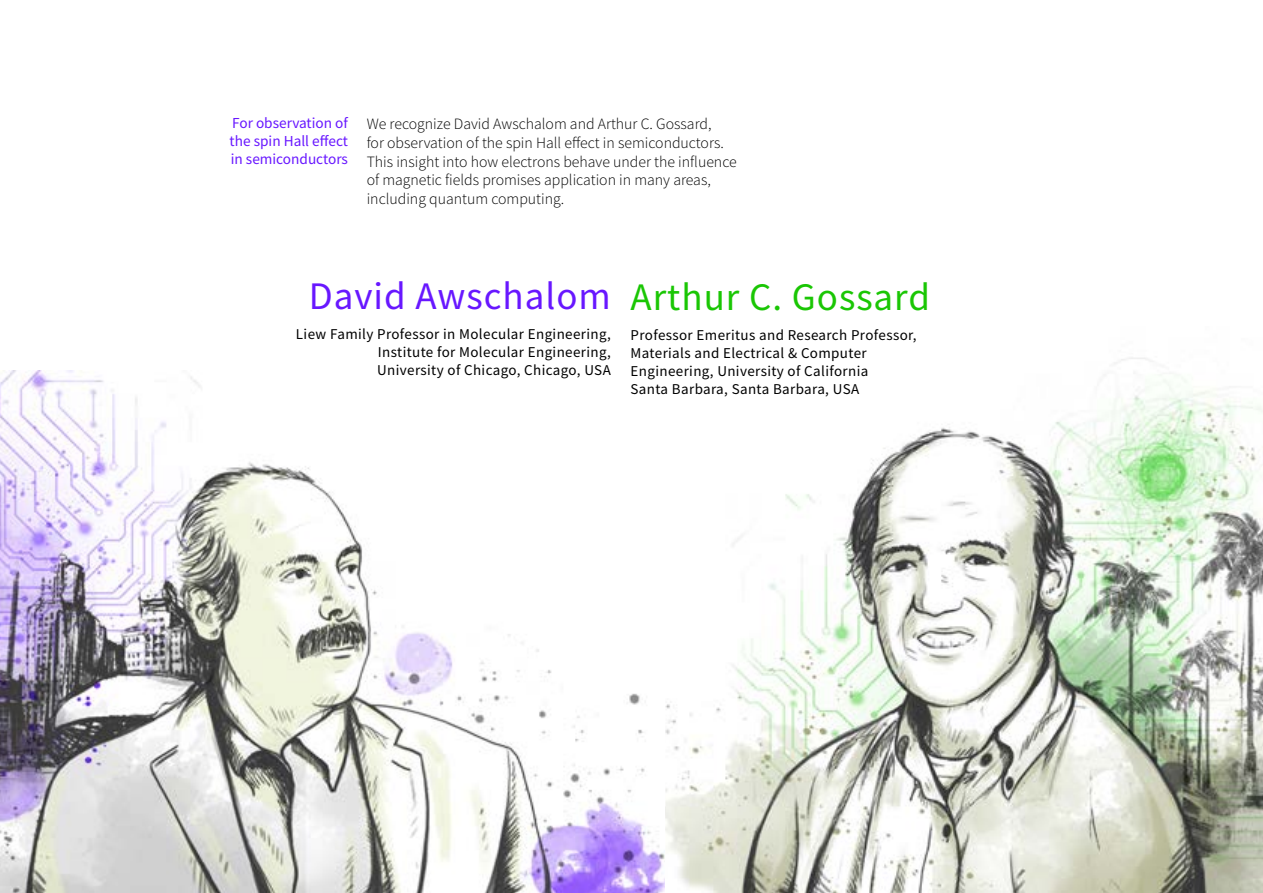
<style>
.page{position:relative;width:1263px;height:893px;background:#fff}
.page>*{position:absolute;margin:0;border:0;box-sizing:border-box;transform-origin:0 0}
.t1{font:39px "Source Sans Pro";letter-spacing:.025em;color:#1ac604}
.t2{font:39px "Source Sans Pro";letter-spacing:.025em;color:#6817ff}
.t3{font:300 15.75px/18.9px "Source Sans Pro";color:#000}
.t4{font:15.3px/18.3px "Source Sans Pro";color:#6817ff;text-align:justify}
.t5{font:15px/18px "Source Sans Pro";letter-spacing:.025em;color:#000;text-align:justify}
</style>
<div class="page">
<img style="left:664px;top:357px;width:599px;height:536px">
<img style="left:0;top:371px;width:664px;height:522px">
<p class="t4" style="left:230px;top:113px;width:120px">For observation of the spin Hall effect in semiconductors</p>
<p class="t3" style="left:367px;top:114px;width:372px">We recognize David Awschalom and Arthur C. Gossard,<br>for observation of the spin Hall effect in semiconductors.<br>This insight into how electrons behave under the influence of magnetic fields promises application in many areas, including quantum computing.</p>
<h1 class="t2" style="left:309px;top:271px;width:304px">David Awschalom</h1>
<p class="t5" style="left:377px;top:325px;width:235px;text-indent:-81px">Liew Family Professor in Molecular Engineering, Institute for Molecular Engineering, University of Chicago, Chicago, USA</p>
<h1 class="t1" style="left:631px;top:273px;width:301px">Arthur C. Gossard</h1>
<p class="t5" style="left:631px;top:326px;width:287px;text-align:left">Professor Emeritus and Research Professor, Materials and Electrical &amp; Computer Engineering, University of California<br>Santa Barbara, Santa Barbara, USA</p>
</div>
